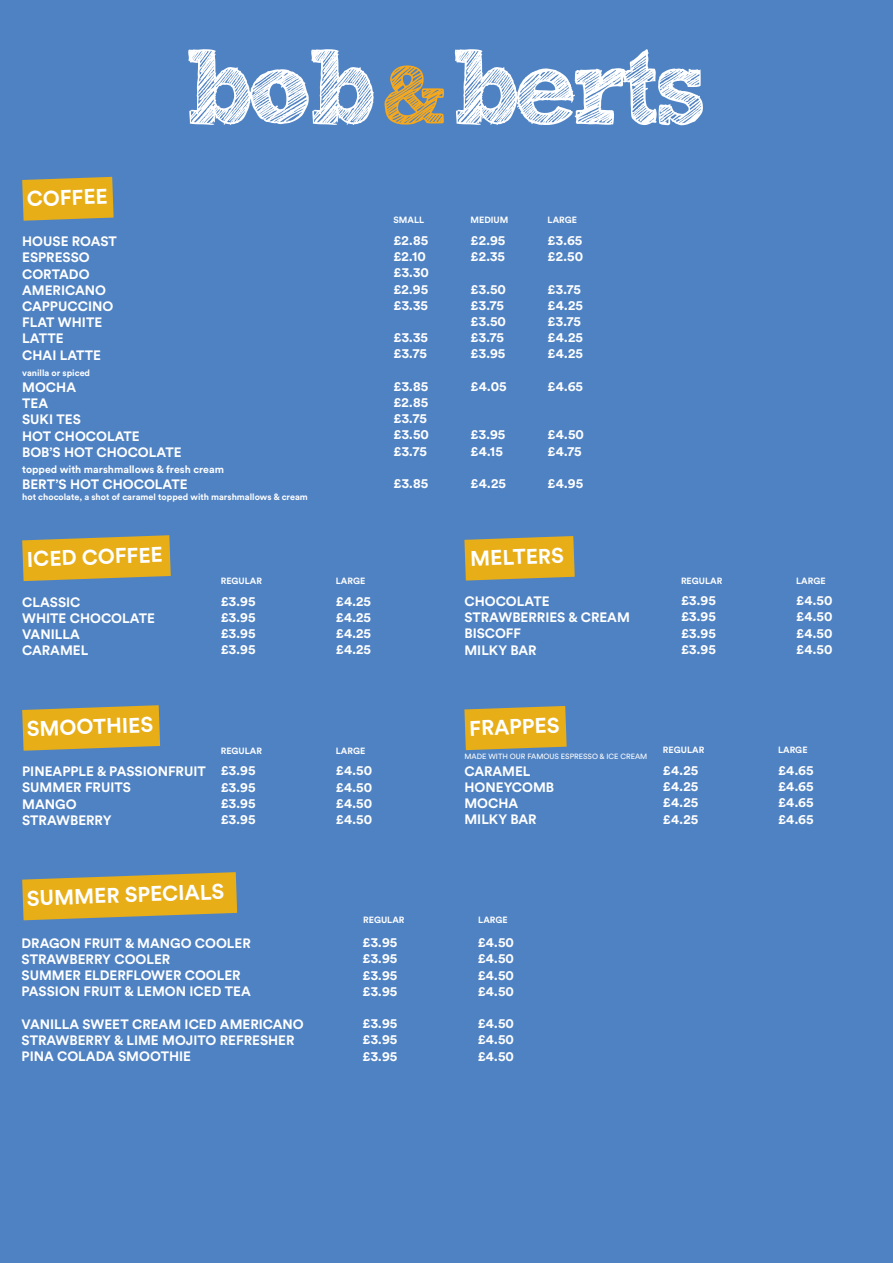
<style>
.page{position:relative;width:893px;height:1263px;background:#4f82c3}
.page>*{position:absolute;margin:0;border:0;box-sizing:border-box;transform-origin:0 0}
.t1{font:700 21px "Circular Std";color:#fff}
.t2{font:700 13.5px/16.2px "Circular Std";color:#fff}
.t3{font:700 10.5px "Circular Std";color:#fff}
.t4{font:700 9px "Circular Std";color:#fff}
.t5{font:7.5px "Circular Std";color:#fff}
</style>
<div class="page">
<svg style="left:455px;top:49px;width:248px;height:76px"></svg>
<svg style="left:188px;top:49px;width:186px;height:76px"></svg>
<svg style="left:384px;top:65px;width:60px;height:60px"></svg>
<svg style="left:22px;top:177px;width:92px;height:44px;background:#d8a927"></svg>
<svg style="left:22px;top:535px;width:149px;height:46px;background:#d4a82d"></svg>
<svg style="left:464px;top:536px;width:111px;height:44px;background:#d9a927"></svg>
<svg style="left:22px;top:705px;width:138px;height:46px;background:#d4a82d"></svg>
<svg style="left:464px;top:706px;width:103px;height:44px;background:#d8a927"></svg>
<svg style="left:22px;top:872px;width:215px;height:48px;background:#cfa732"></svg>
<h1 class="t1" style="left:27px;top:185px;width:82px;rotate:-2deg">COFFEE</h1>
<p class="t2" style="left:22px;top:233px;width:96px">HOUSE ROAST<br>ESPRESSO<br>CORTADO<br>AMERICANO<br>CAPPUCCINO<br>FLAT WHITE<br>LATTE<br>CHAI LATTE</p>
<p class="t4" style="left:22px;top:367px;width:69px">vanilla or spiced</p>
<p class="t2" style="left:22px;top:379px;width:161px">MOCHA<br>TEA<br>SUKI TES<br>HOT CHOCOLATE<br>BOB’S HOT CHOCOLATE</p>
<p class="t3" style="left:22px;top:462px;width:203px">topped with marshmallows &amp; fresh cream</p>
<p class="t2" style="left:22px;top:476px;width:167px">BERT’S HOT CHOCOLATE</p>
<p class="t4" style="left:22px;top:491px;width:287px">hot chocolate, a shot of caramel topped with marshmallows &amp; cream</p>
<h1 class="t1" style="left:27px;top:546px;width:137px;rotate:-2deg">ICED COFFEE</h1>
<p class="t2" style="left:22px;top:593px;width:134px">CLASSIC<br>WHITE CHOCOLATE<br>VANILLA<br>CARAMEL</p>
<p class="t2" style="left:221px;top:593px;width:36px;text-align:justify">£3.95 £3.95 £3.95 £3.95</p>
<p class="t4" style="left:221px;top:575px;width:43px">REGULAR</p>
<h1 class="t1" style="left:27px;top:715px;width:128px;rotate:-2deg">SMOOTHIES</h1>
<p class="t2" style="left:22px;top:763px;width:185px">PINEAPPLE &amp; PASSIONFRUIT<br>SUMMER FRUITS<br>MANGO<br>STRAWBERRY</p>
<p class="t2" style="left:221px;top:762px;width:36px;text-align:justify">£3.95 £3.95 £3.95 £3.95</p>
<p class="t4" style="left:221px;top:745px;width:43px">REGULAR</p>
<h1 class="t1" style="left:27px;top:885px;width:199px;rotate:-2deg">SUMMER SPECIALS</h1>
<p class="t2" style="left:22px;top:935px;width:231px">DRAGON FRUIT &amp; MANGO COOLER<br>STRAWBERRY COOLER<br>SUMMER ELDERFLOWER COOLER<br>PASSION FRUIT &amp; LEMON ICED TEA</p>
<p class="t2" style="left:22px;top:1016px;width:284px">VANILLA SWEET CREAM ICED AMERICANO<br>STRAWBERRY &amp; LIME MOJITO REFRESHER<br>PINA COLADA SMOOTHIE</p>
<p class="t4" style="left:394px;top:214px;width:32px">SMALL</p>
<p class="t2" style="left:394px;top:232px;width:37px">£2.85 £2.10 £3.30 £2.95 £3.35</p>
<p class="t2" style="left:394px;top:329px;width:36px">£3.35 £3.75</p>
<p class="t2" style="left:394px;top:378px;width:37px">£3.85 £2.85 £3.75 £3.50 £3.75</p>
<p class="t2" style="left:394px;top:475px;width:36px">£3.85</p>
<p class="t4" style="left:336px;top:575px;width:31px">LARGE</p>
<p class="t2" style="left:336px;top:593px;width:37px;text-align:justify">£4.25 £4.25 £4.25 £4.25</p>
<p class="t4" style="left:336px;top:745px;width:31px">LARGE</p>
<p class="t2" style="left:336px;top:762px;width:38px;text-align:justify">£4.50 £4.50 £4.50 £4.50</p>
<p class="t4" style="left:471px;top:214px;width:39px">MEDIUM</p>
<p class="t2" style="left:471px;top:232px;width:36px">£2.95 £2.35</p>
<p class="t2" style="left:471px;top:280px;width:37px">£3.50 £3.75 £3.50 £3.75 £3.95</p>
<p class="t2" style="left:471px;top:378px;width:38px">£4.05</p>
<p class="t2" style="left:471px;top:426px;width:36px">£3.95 £4.15</p>
<p class="t2" style="left:471px;top:475px;width:37px">£4.25</p>
<p class="t4" style="left:548px;top:214px;width:31px">LARGE</p>
<p class="t2" style="left:548px;top:232px;width:37px">£3.65 £2.50</p>
<p class="t2" style="left:548px;top:280px;width:37px">£3.75 £4.25 £3.75 £4.25 £4.25</p>
<p class="t2" style="left:548px;top:378px;width:37px">£4.65</p>
<p class="t2" style="left:548px;top:426px;width:38px">£4.50 £4.75</p>
<p class="t2" style="left:548px;top:475px;width:37px">£4.95</p>
<h1 class="t1" style="left:470px;top:545px;width:95px;rotate:-2deg">MELTERS</h1>
<p class="t2" style="left:464px;top:593px;width:167px">CHOCOLATE<br>STRAWBERRIES &amp; CREAM<br>BISCOFF<br>MILKY BAR</p>
<p class="t2" style="left:681px;top:592px;width:36px;text-align:justify">£3.95 £3.95 £3.95 £3.95</p>
<p class="t4" style="left:681px;top:575px;width:43px">REGULAR</p>
<h1 class="t1" style="left:469px;top:715px;width:92px;rotate:-2deg">FRAPPES</h1>
<p class="t2" style="left:464px;top:762px;width:91px">CARAMEL<br>HONEYCOMB<br>MOCHA<br>MILKY BAR</p>
<p class="t2" style="left:663px;top:762px;width:37px;text-align:justify">£4.25 £4.25 £4.25 £4.25</p>
<p class="t4" style="left:663px;top:744px;width:43px">REGULAR</p>
<p class="t5" style="left:464px;top:752px;width:184px">MADE WITH OUR FAMOUS ESPRESSO &amp; ICE CREAM</p>
<p class="t4" style="left:363px;top:914px;width:43px">REGULAR</p>
<p class="t4" style="left:478px;top:914px;width:31px">LARGE</p>
<p class="t2" style="left:363px;top:934px;width:36px;text-align:justify">£3.95 £3.95 £3.95 £3.95</p>
<p class="t2" style="left:363px;top:1015px;width:36px;text-align:justify">£3.95 £3.95 £3.95</p>
<p class="t2" style="left:478px;top:934px;width:38px;text-align:justify">£4.50 £4.50 £4.50 £4.50</p>
<p class="t2" style="left:478px;top:1015px;width:38px;text-align:justify">£4.50 £4.50 £4.50</p>
<p class="t4" style="left:796px;top:575px;width:31px">LARGE</p>
<p class="t2" style="left:796px;top:592px;width:38px;text-align:justify">£4.50 £4.50 £4.50 £4.50</p>
<p class="t4" style="left:778px;top:744px;width:31px">LARGE</p>
<p class="t2" style="left:778px;top:762px;width:37px;text-align:justify">£4.65 £4.65 £4.65 £4.65</p>
</div>
